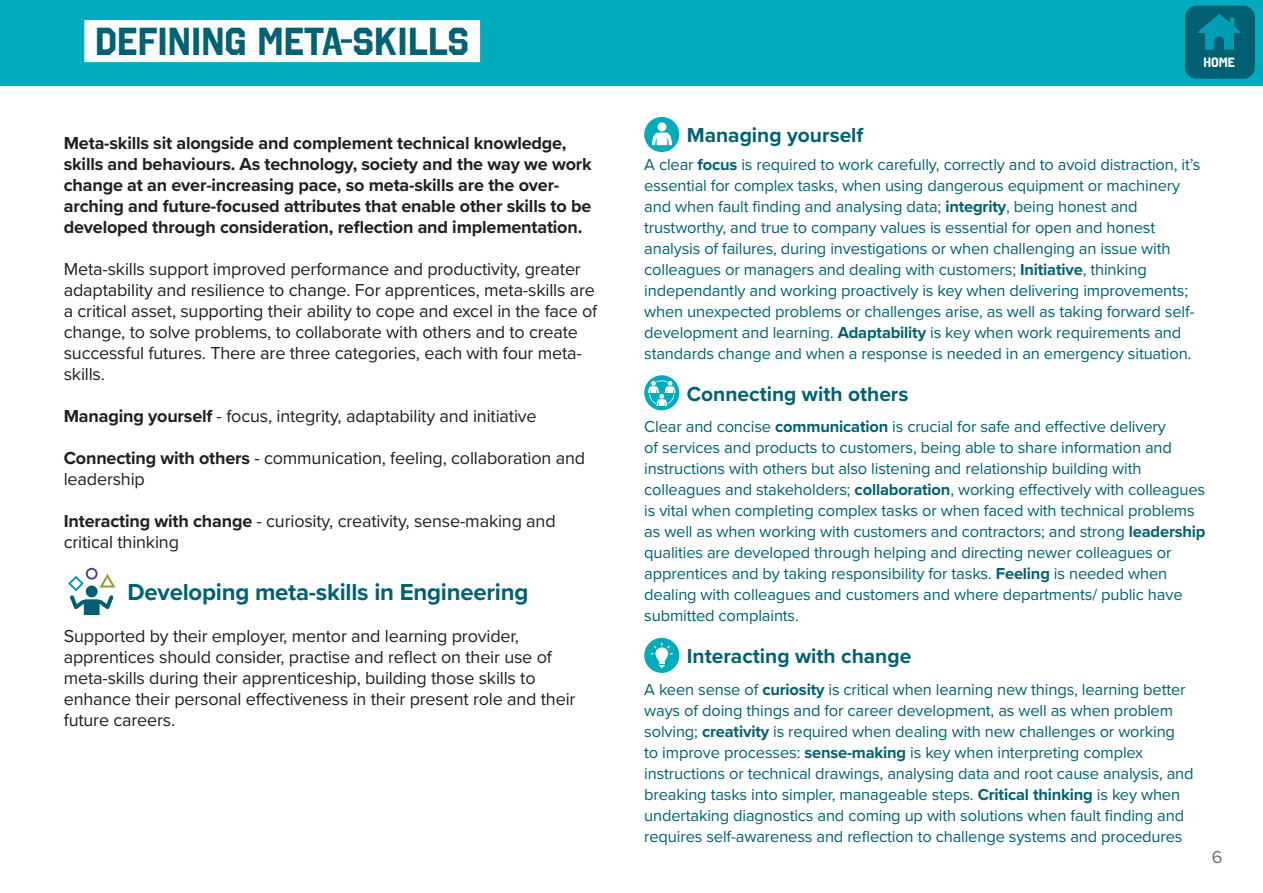
<style>
.page{position:relative;width:1263px;height:893px;background:#fff}
.page>*{position:absolute;margin:0;border:0;box-sizing:border-box;transform-origin:0 0}
.h1__teal{font:700 39px "Octin College Rg";color:#006272}
.p__black{font:700 24px "Proxima Nova";letter-spacing:-.01em;color:#006272}
.h3__teal{font:700 21px "Proxima Nova";color:#006272}
.p__black-2{font:18px/21px "Proxima Nova";letter-spacing:-.01em;color:#231f20}
.p__black-3{font:700 18px/21px "Proxima Nova";letter-spacing:-.01em;color:#231f20}
.t1{font:18px "Proxima Nova";color:#6c6d70}
.p__black-4{font:16.5px/21px "Proxima Nova";letter-spacing:-.01em;color:#006272}
.t2{font:700 13.5px "Octin College Rg";color:#fff}
.s1{font-weight:700}
</style>
<div class="page">
<div style="left:644px;top:117px;width:35px;height:35px;background:#00abbc;border-radius:50%"></div>
<div style="left:657px;top:122px;width:9px;height:9px;background:#fff;border-radius:50%"></div>
<svg style="left:652px;top:133px;width:20px;height:12px"></svg>
<svg style="left:644px;top:375px;width:35px;height:35px"></svg>
<svg style="left:648px;top:380px;width:27px;height:26px"></svg>
<div style="left:644px;top:638px;width:35px;height:35px;background:#00abbc;border-radius:50%"></div>
<svg style="left:651px;top:643px;width:22px;height:25px"></svg>
<div style="left:0;top:0;width:1263px;height:85px;background:#00abbc"></div>
<div style="left:84px;top:20px;width:396px;height:42px;background:#fff"></div>
<svg style="left:68px;top:568px;width:47px;height:47px"></svg>
<div style="left:1185px;top:6px;width:70px;height:73px;background:#005f72;border-radius:12px"></div>
<img style="left:1185px;top:5px;width:70px;height:45px">
<p class="h1__teal" style="left:95px;top:19px;width:376px">DEFINING META-SKILLS</p>
<p class="p__black-3" style="left:64px;top:132px;width:529px">Meta-skills sit alongside and complement technical knowledge, skills and behaviours. As technology, society and the way we work change at an ever-increasing pace, so meta-skills are the over&shy;arching and future-focused attributes that enable other skills to be developed through consideration, reflection and implementation.</p>
<p class="p__black-2" style="left:64px;top:257px;width:535px">Meta-skills support improved performance and productivity, greater adaptability and resilience to change. For apprentices, meta-skills are a critical asset, supporting their ability to cope and excel in the face of change, to solve problems, to collaborate with others and to create successful futures. There are three categories, each with four meta&shy;skills.</p>
<p class="p__black-2" style="left:64px;top:404px;width:474px"><span class="s1">Managing yourself</span> - focus, integrity, adaptability and initiative</p>
<p class="p__black-2" style="left:64px;top:446px;width:523px"><span class="s1">Connecting with others</span> - communication, feeling, collaboration and leadership</p>
<p class="p__black-2" style="left:64px;top:509px;width:493px"><span class="s1">Interacting with change</span> - curiosity, creativity, sense-making and critical thinking</p>
<p class="p__black" style="left:128px;top:574px;width:402px">Developing meta-skills in Engineering</p>
<p class="p__black-2" style="left:64px;top:625px;width:513px">Supported by their employer, mentor and learning provider, apprentices should consider, practise and reflect on their use of meta-skills during their apprenticeship, building those skills to enhance their personal effectiveness in their present role and their future careers.</p>
<p class="t2" style="left:1203px;top:55px;width:33px">HOME</p>
<p class="h3__teal" style="left:687px;top:119px;width:178px">Managing yourself</p>
<p class="p__black-4" style="left:644px;top:153px;width:558px">A clear <span class="s1">focus</span> is required to work carefully, correctly and to avoid distraction, it’s essential for complex tasks, when using dangerous equipment or machinery and when fault finding and analysing data; <span class="s1">integrity</span>, being honest and trustworthy, and true to company values is essential for open and honest analysis of failures, during investigations or when challenging an issue with colleagues or managers and dealing with customers; <span class="s1">Initiative</span>, thinking independantly and working proactively is key when delivering improvements; when unexpected problems or challenges arise, as well as taking forward self&shy;development and learning. <span class="s1">Adaptability</span> is key when work requirements and standards change and when a response is needed in an emergency situation.</p>
<p class="h3__teal" style="left:687px;top:378px;width:223px">Connecting with others</p>
<p class="p__black-4" style="left:644px;top:415px;width:563px">Clear and concise <span class="s1">communication</span> is crucial for safe and effective delivery<br>of services and products to customers, being able to share information and instructions with others but also listening and relationship building with colleagues and stakeholders; <span class="s1">collaboration</span>, working effectively with colleagues is vital when completing complex tasks or when faced with technical problems as well as when working with customers and contractors; and strong <span class="s1">leadership </span>qualities are developed through helping and directing newer colleagues or apprentices and by taking responsibility for tasks. <span class="s1">Feeling</span> is needed when dealing with colleagues and customers and where departments/ public have submitted complaints.</p>
<p class="h3__teal" style="left:687px;top:641px;width:226px">Interacting with change</p>
<p class="p__black-4" style="left:644px;top:678px;width:551px">A keen sense of <span class="s1">curiosity</span> is critical when learning new things, learning better ways of doing things and for career development, as well as when problem solving; <span class="s1">creativity</span> is required when dealing with new challenges or working<br>to improve processes: <span class="s1">sense-making</span> is key when interpreting complex instructions or technical drawings, analysing data and root cause analysis, and breaking tasks into simpler, manageable steps. <span class="s1">Critical thinking</span> is key when undertaking diagnostics and coming up with solutions when fault finding and requires self-awareness and reflection to challenge systems and procedures</p>
<p class="t1" style="left:1212px;top:843px;width:12px">6</p>
</div>
